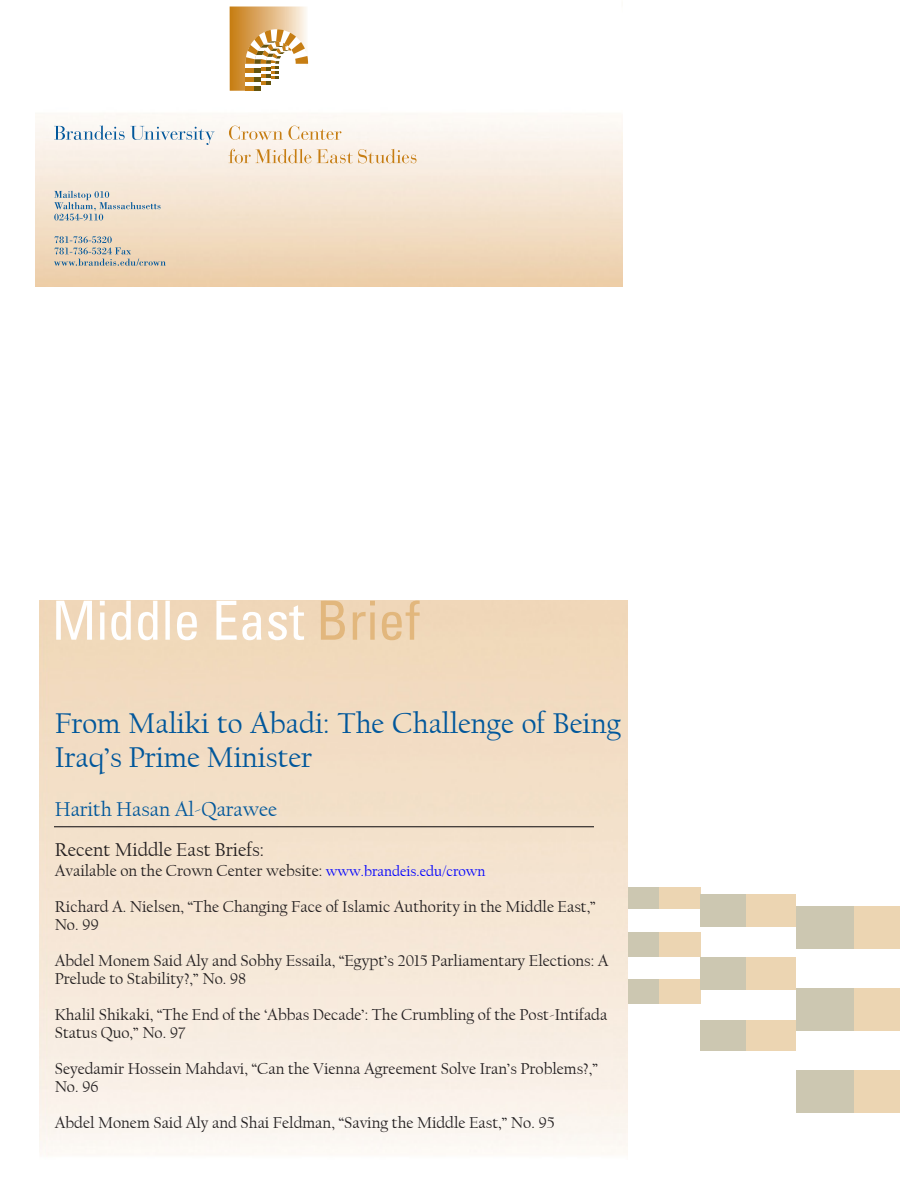
<style>
.page{position:relative;width:918px;height:1188px;background:#fff}
.page>*{position:absolute;margin:0;border:0;box-sizing:border-box;transform-origin:0 0}
.MEB_Title{font:30px/34.5px "Californian FB";color:#01579b}
.MEB_Author{font:21px "Californian FB";color:#01579b}
.MEB_Body_Text{font:19.5px "Californian FB";color:#231f20}
.MEB_Body_Text-2{font:16.5px/18px "Californian FB";color:#231f20}
.s1{font-size:15px;color:#00f}
</style>
<div class="page">
<svg style="left:230px;top:7px;width:78px;height:84px"></svg>
<svg style="left:628px;top:887px;width:271px;height:226px"></svg>
<svg style="left:229px;top:126px;width:112px;height:14px"></svg>
<svg style="left:229px;top:149px;width:187px;height:14px;background:#eed8bb"></svg>
<svg style="left:56px;top:601px;width:248px;height:39px"></svg>
<svg style="left:321px;top:601px;width:99px;height:39px;background:#ebcca4"></svg>
<svg style="left:54px;top:125px;width:161px;height:20px"></svg>
<svg style="left:54px;top:191px;width:106px;height:30px;background:#d5d1c8"></svg>
<svg style="left:54px;top:236px;width:112px;height:30px;background:#d2c7b5"></svg>
<hr style="left:54px;top:826px;width:540px;height:1px;background:#231f20">
<p class="MEB_Title" style="left:55px;top:706px;width:568px">From Maliki to Abadi: The Challenge of Being<br>Iraq’s Prime Minister</p>
<p class="MEB_Author" style="left:55px;top:798px;width:224px">Harith Hasan Al-Qarawee</p>
<p class="MEB_Body_Text" style="left:55px;top:839px;width:211px">Recent Middle East Briefs:</p>
<p class="MEB_Body_Text-2" style="left:55px;top:862px;width:432px">Available on the Crown Center website: <span class="s1">www.brandeis.edu/crown</span></p>
<p class="MEB_Body_Text-2" style="left:55px;top:898px;width:543px">Richard A. Nielsen, “The Changing Face of Islamic Authority in the Middle East,”<br>No. 99</p>
<p class="MEB_Body_Text-2" style="left:55px;top:952px;width:556px">Abdel Monem Said Aly and Sobhy Essaila, “Egypt’s 2015 Parliamentary Elections: A<br>Prelude to Stability?,” No. 98</p>
<p class="MEB_Body_Text-2" style="left:55px;top:1006px;width:554px">Khalil Shikaki, “The End of the ‘Abbas Decade’: The Crumbling of the Post-Intifada<br>Status Quo,” No. 97</p>
<p class="MEB_Body_Text-2" style="left:55px;top:1060px;width:545px">Seyedamir Hossein Mahdavi, “Can the Vienna Agreement Solve Iran’s Problems?,”<br>No. 96</p>
<p class="MEB_Body_Text-2" style="left:55px;top:1114px;width:501px">Abdel Monem Said Aly and Shai Feldman, “Saving the Middle East,” No. 95</p>
</div>
